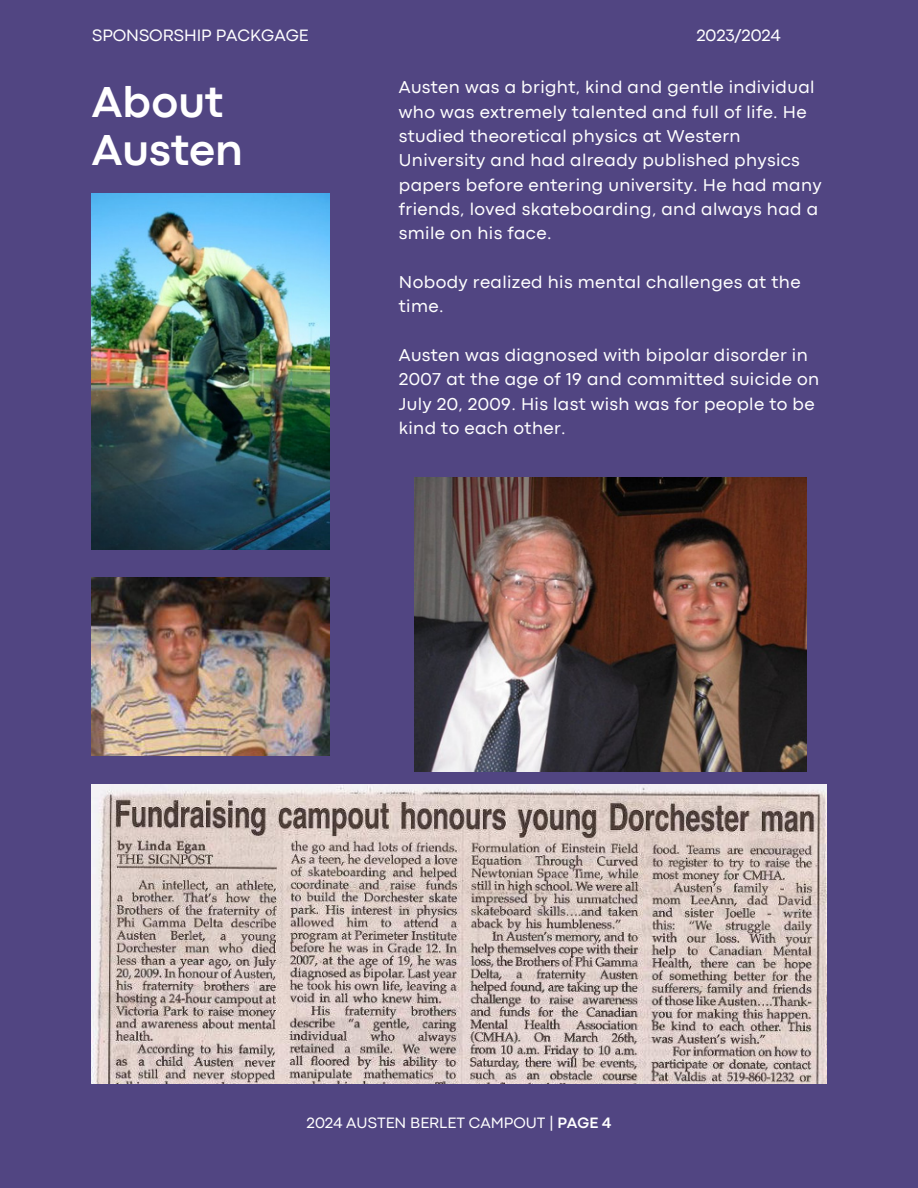
<style>
.page{position:relative;width:918px;height:1188px;background:#514582}
.page>*{position:absolute;margin:0;border:0;box-sizing:border-box;transform-origin:0 0}
.t1{font:700 45.15px/48.8px "Codec Pro";color:#fff}
.t2{font:18px/24.3px "Codec Pro";letter-spacing:.02em;color:#fff}
.t3{font:17.25px "Codec Pro";color:#fff}
.t4{font:15.75px "Codec Pro";color:#fff}
.s1{font-weight:700}
</style>
<div class="page">
<img style="left:414px;top:477px;width:393px;height:295px">
<img style="left:92px;top:784px;width:734px;height:299px">
<img style="left:92px;top:194px;width:237px;height:355px">
<img style="left:92px;top:578px;width:237px;height:177px">
<p class="t3" style="left:92px;top:29px;width:218px">SPONSORSHIP PACKGAGE</p>
<p class="t3" style="left:696px;top:29px;width:86px">2023/2024</p>
<p class="t1" style="left:92px;top:81px;width:153px">About<br>Austen</p>
<h3 class="t2" style="left:399px;top:77px;width:424px">Austen was a bright, kind and gentle individual who was extremely talented and full of life. He studied theoretical physics at Western University and had already published physics papers before entering university. He had many friends, loved skateboarding, and always had a smile on his face.</h3>
<h3 class="t2" style="left:399px;top:271px;width:403px">Nobody realized his mental challenges at the time.</h3>
<h3 class="t2" style="left:399px;top:344px;width:422px">Austen was diagnosed with bipolar disorder in 2007 at the age of 19 and committed suicide on July 20, 2009. His last wish was for people to be kind to each other.</h3>
<p class="t4" style="left:307px;top:1118px;width:306px">2024 AUSTEN BERLET CAMPOUT | <span class="s1">PAGE 4</span></p>
</div>
